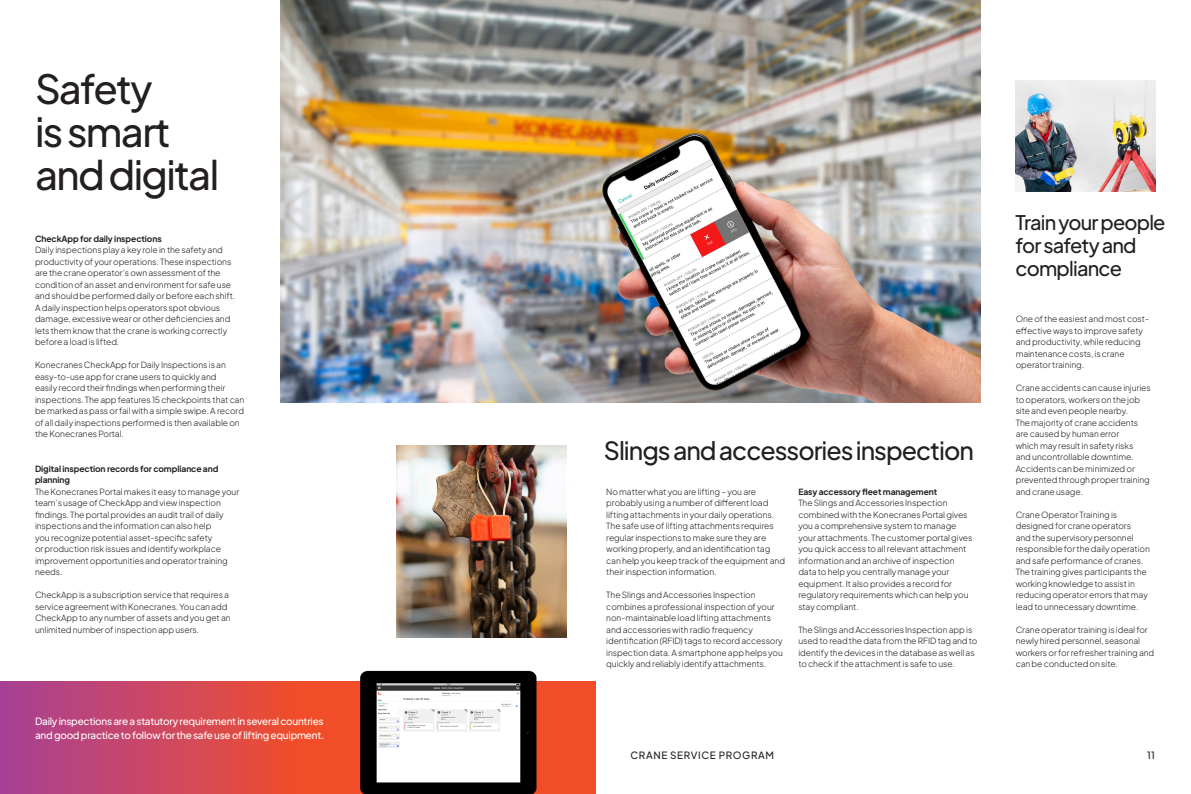
<style>
.page{position:relative;width:1191px;height:794px;background:#fff}
.page>*{position:absolute;margin:0;border:0;box-sizing:border-box;transform-origin:0 0}
.Headline_H2{font:500 40px/43px "Plus Jakarta Sans";letter-spacing:-.04em;color:#231f20}
.Headline_H2-2{font:500 25px "Plus Jakarta Sans";letter-spacing:-.04em;color:#231f20}
.Sub-headline_H4{font:500 20px/23px "Plus Jakarta Sans";letter-spacing:-.04em;color:#231f20}
.Lead_paragraph{font:500 10px/14px "Plus Jakarta Sans";letter-spacing:-.025em;color:#fff}
.UPPER_CASE{font:500 10px "Plus Jakarta Sans";letter-spacing:.06em;color:#231f20}
.Body_copy{font:300 8.5px/11.5px "Plus Jakarta Sans";letter-spacing:-.01em;color:#231f20}
.Body_copy-2{font:700 8.5px/11.5px "Plus Jakarta Sans";letter-spacing:-.01em;color:#231f20}
</style>
<div class="page">
<img style="left:280px;top:0;width:700px;height:403px">
<svg style="left:0;top:682px;width:595px;height:112px;background:#d44851"></svg>
<img style="left:359px;top:670px;width:181px;height:123px">
<img style="left:396px;top:446px;width:170px;height:191px">
<img style="left:1015px;top:80px;width:140px;height:112px">
<p class="Headline_H2" style="left:35px;top:63px;width:185px">Safety<br>is smart and digital</p>
<p class="Body_copy-2" style="left:35px;top:231px;width:128px">CheckApp for daily inspections</p>
<p class="Body_copy" style="left:35px;top:243px;width:202px">Daily inspections play a key role in the safety and productivity of your operations. These inspections are the crane operator’s own assessment of the condition of an asset and environment for safe use and should be performed daily or before each shift.<br>A daily inspection helps operators spot obvious damage, excessive wear or other deficiencies and lets them know that the crane is working correctly before a load is lifted.</p>
<p class="Body_copy" style="left:35px;top:358px;width:211px">Konecranes CheckApp for Daily Inspections is an easy-to-use app for crane users to quickly and<br>easily record their findings when performing their inspections. The app features 15 checkpoints that can be marked as pass or fail with a simple swipe. A record of all daily inspections performed is then available on the Konecranes Portal.</p>
<p class="Body_copy-2" style="left:35px;top:461px;width:185px">Digital inspection records for compliance and planning</p>
<p class="Body_copy" style="left:35px;top:485px;width:206px">The Konecranes Portal makes it easy to manage your team’s usage of CheckApp and view inspection findings. The portal provides an audit trail of daily inspections and the information can also help<br>you recognize potential asset-specific safety<br>or production risk issues and identify workplace improvement opportunities and operator training needs.</p>
<p class="Body_copy" style="left:35px;top:588px;width:197px">CheckApp is a subscription service that requires a service agreement with Konecranes. You can add CheckApp to any number of assets and you get an unlimited number of inspection app users.</p>
<p class="Lead_paragraph" style="left:35px;top:713px;width:291px">Daily inspections are a statutory requirement in several countries and good practice to follow for the safe use of lifting equipment.</p>
<p class="Headline_H2-2" style="left:604px;top:430px;width:371px">Slings and accessories inspection</p>
<p class="Body_copy" style="left:606px;top:485px;width:180px">No matter what you are lifting – you are probably using a number of different load lifting attachments in your daily operations.<br>The safe use of lifting attachments requires regular inspections to make sure they are working properly, and an identification tag can help you keep track of the equipment and their inspection information.</p>
<p class="Body_copy" style="left:606px;top:588px;width:170px">The Slings and Accessories Inspection combines a professional inspection of your non-maintainable load lifting attachments and accessories with radio frequency</p>
<p class="Body_copy" style="left:606px;top:634px;width:178px;text-align:justify">identification (RFID) tags to record accessory inspection data. A smartphone app helps you quickly and reliably identify attachments.</p>
<p class="Body_copy-2" style="left:798px;top:484px;width:140px">Easy accessory fleet management</p>
<p class="Body_copy" style="left:798px;top:496px;width:176px">The Slings and Accessories Inspection combined with the Konecranes Portal gives you a comprehensive system to manage your attachments. The customer portal gives you quick access to all relevant attachment information and an archive of inspection data to help you centrally manage your equipment. It also provides a record for regulatory requirements which can help you stay compliant.</p>
<p class="Body_copy" style="left:798px;top:623px;width:181px">The Slings and Accessories Inspection app is used to read the data from the RFID tag and to identify the devices in the database as well as to check if the attachment is safe to use.</p>
<p class="Sub-headline_H4" style="left:1015px;top:209px;width:151px">Train your people for safety and compliance</p>
<p class="Body_copy" style="left:1015px;top:312px;width:135px">One of the easiest and most cost&shy;effective ways to improve safety and productivity, while reducing maintenance costs, is crane operator training.</p>
<p class="Body_copy" style="left:1015px;top:381px;width:136px">Crane accidents can cause injuries to operators, workers on the job site and even people nearby.<br>The majority of crane accidents are caused by human error<br>which may result in safety risks and uncontrollable downtime.<br>Accidents can be minimized or prevented through proper training and crane usage.</p>
<p class="Body_copy" style="left:1015px;top:508px;width:136px">Crane Operator Training is designed for crane operators<br>and the supervisory personnel responsible for the daily operation and safe performance of cranes.<br>The training gives participants the working knowledge to assist in reducing operator errors that may lead to unnecessary downtime.</p>
<p class="Body_copy" style="left:1015px;top:623px;width:140px">Crane operator training is ideal for newly hired personnel, seasonal workers or for refresher training and can be conducted on site.</p>
<p class="UPPER_CASE" style="left:630px;top:747px;width:145px">CRANE SERVICE PROGRAM</p>
<p class="UPPER_CASE" style="left:1147px;top:747px;width:10px">11</p>
</div>
